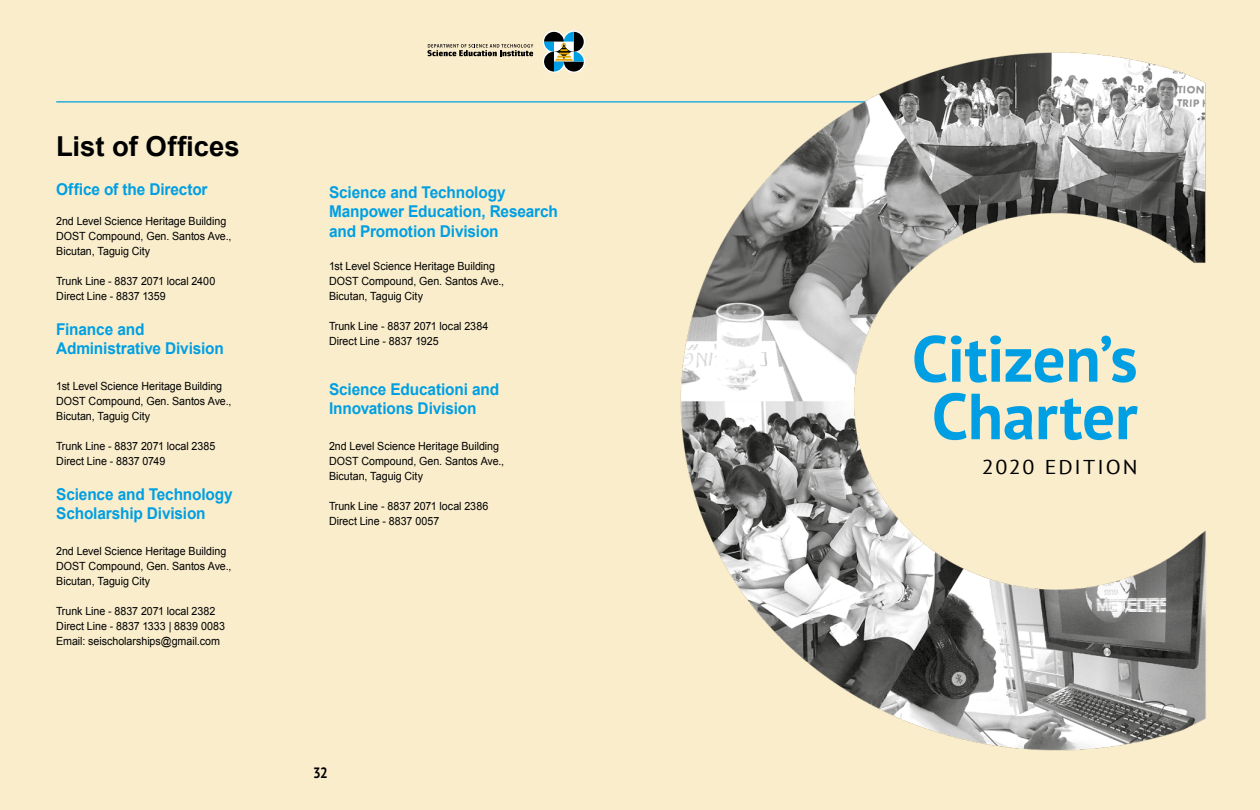
<style>
.page{position:relative;width:1260px;height:810px;background:#f9edcc}
.page>*{position:absolute;margin:0;border:0;box-sizing:border-box;transform-origin:0 0}
.t1{font:700 65px/57.5px "PT Sans";letter-spacing:-.005em;color:#009fe3;text-align:center}
.t2{font:700 27.5px "Arial";color:#000}
.t3{font:20px "PT Sans";letter-spacing:.085em;color:#000;scale:1.1 1}
.t4{font:700 16.25px/19.5px "Arial";letter-spacing:-.01em;color:#009fe3;scale:.95 1}
.t5{font:700 15px "PT Sans Pro";color:#000;scale:.9 1}
.t6{font:11.25px/15px "Arial";letter-spacing:-.005em;color:#000;scale:.95 1}
</style>
<div class="page">
<hr style="left:56px;top:101px;width:841px;height:1px;background:#009fe3">
<img style="left:625px;top:52px;width:581px;height:699px">
<svg style="left:543px;top:31px;width:42px;height:42px;background:#718785"></svg>
<svg style="left:428px;top:44px;width:105px;height:12px"></svg>
<h2 class="t2" style="left:56px;top:129px;width:185px">List of Offices</h2>
<h3 class="t4" style="left:56px;top:180px;width:161px">Office of the Director</h3>
<p class="t6" style="left:56px;top:214px;width:186px">2nd Level Science Heritage Building<br>DOST Compound, Gen. Santos Ave.,<br>Bicutan, Taguig City</p>
<p class="t6" style="left:56px;top:274px;width:169px">Trunk Line - 8837 2071 local 2400<br>Direct Line - 8837 1359</p>
<h3 class="t4" style="left:56px;top:320px;width:178px">Finance and<br>Administrative Division</h3>
<p class="t6" style="left:56px;top:379px;width:186px">1st Level Science Heritage Building<br>DOST Compound, Gen. Santos Ave.,<br>Bicutan, Taguig City</p>
<p class="t6" style="left:56px;top:439px;width:169px">Trunk Line - 8837 2071 local 2385<br>Direct Line - 8837 0749</p>
<h3 class="t4" style="left:56px;top:485px;width:187px">Science and Technology<br>Scholarship Division</h3>
<p class="t6" style="left:56px;top:544px;width:186px">2nd Level Science Heritage Building<br>DOST Compound, Gen. Santos Ave.,<br>Bicutan, Taguig City</p>
<p class="t6" style="left:56px;top:604px;width:179px">Trunk Line - 8837 2071 local 2382<br>Direct Line - 8837 1333 | 8839 0083<br>Email: seischolarships@gmail.com</p>
<h3 class="t4" style="left:329px;top:183px;width:242px">Science and Technology<br>Manpower Education, Research and Promotion Division</h3>
<p class="t6" style="left:329px;top:259px;width:186px">1st Level Science Heritage Building<br>DOST Compound, Gen. Santos Ave.,<br>Bicutan, Taguig City</p>
<p class="t6" style="left:329px;top:319px;width:169px">Trunk Line - 8837 2071 local 2384<br>Direct Line - 8837 1925</p>
<h3 class="t4" style="left:329px;top:380px;width:181px">Science Educationi and<br>Innovations Division</h3>
<p class="t6" style="left:329px;top:439px;width:186px">2nd Level Science Heritage Building<br>DOST Compound, Gen. Santos Ave.,<br>Bicutan, Taguig City</p>
<p class="t6" style="left:329px;top:499px;width:169px">Trunk Line - 8837 2071 local 2386<br>Direct Line - 8837 0057</p>
<h3 class="t5" style="left:313px;top:763px;width:18px">32</h3>
<h1 class="t1" style="left:912px;top:329px;width:227px">Citizen’s<br>Charter</h1>
<h3 class="t3" style="left:982px;top:454px;width:143px">2020 EDITION</h3>
</div>
